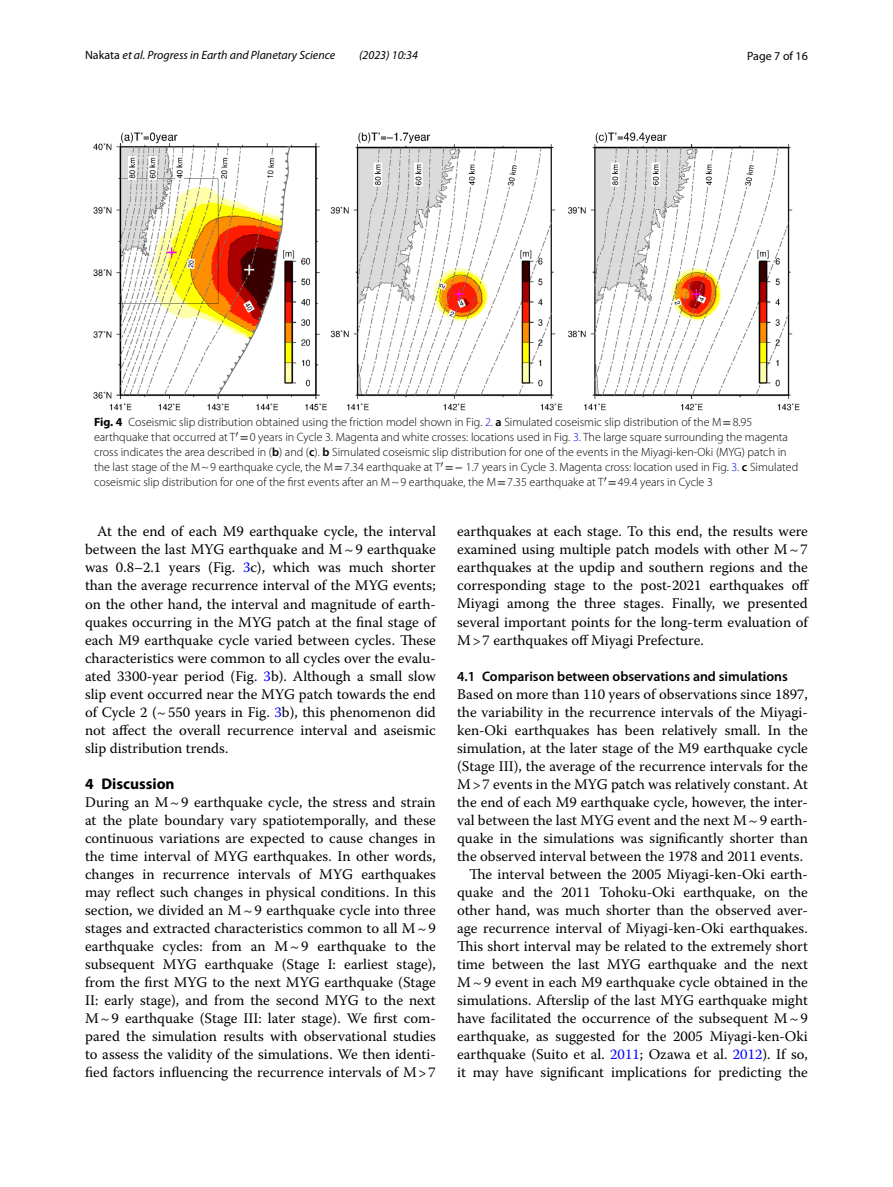
<style>
.page{position:relative;width:893px;height:1187px;background:#fff}
.page>*{position:absolute;margin:0;border:0;box-sizing:border-box;transform-origin:0 0}
.t1{font:700 15.45px "Myriad Pro";color:#000}
.t2{font:14.7px/18px "Warnock Pro";color:#000;text-align:justify}
.t3{font:600 13.8px "Myriad Pro";color:#000}
.t4{font:300 12px/15px "Myriad Pro";color:#000}
.t5{font:italic 12px "Myriad Pro";color:#000}
.t6{font:12px "Myriad Pro";color:#000}
.s1{font-style:normal}
.s2{font-weight:700}
.s3{color:#00f}
.s4{font-weight:600}
.s5{font-family:"STIX";font-weight:400}
</style>
<div class="page">
<img style="left:94px;top:133px;width:705px;height:277px">
<p class="t5" style="left:85px;top:48px;width:252px"><span class="s1">Nakata</span> et al. Progress in Earth and Planetary Science</p>
<p class="t5" style="left:359px;top:48px;width:60px">(2023) 10:34</p>
<p class="t6" style="left:747px;top:48px;width:62px">Page 7 of 16</p>
<p class="t4" style="left:94px;top:414px;width:706px"><span class="s2">Fig. 4</span> Coseismic slip distribution obtained using the friction model shown in Fig. <span class="s3">2</span>. <span class="s4">a</span> Simulated coseismic slip distribution of the M<span class="s5">=</span>8.95 earthquake that occurred at T <span class="s5">=</span>0 years in Cycle 3. Magenta and white crosses: locations used in Fig. <span class="s3">3</span>. The large square surrounding the magenta cross indicates the area described in (<span class="s4">b</span>) and (<span class="s4">c</span>). <span class="s4">b</span> Simulated coseismic slip distribution for one of the events in the Miyagi-ken-Oki (MYG) patch in the last stage of the M~9 earthquake cycle, the M<span class="s5">=</span>7.34 earthquake at T <span class="s5">=−</span> 1.7 years in Cycle 3. Magenta cross: location used in Fig. <span class="s3">3</span>. <span class="s4">c</span> Simulated coseismic slip distribution for one of the first events after an M~9 earthquake, the M<span class="s5">=</span>7.35 earthquake at T <span class="s5">=</span>49.4 years in Cycle 3</p>
<p class="t2" style="left:85px;top:522px;width:352px;text-indent:12px">At the end of each M9 earthquake cycle, the interval between the last MYG earthquake and M~9 earthquake was 0.8–2.1 years (Fig. <span class="s3">3</span>c), which was much shorter than the average recurrence interval of the MYG events; on the other hand, the interval and magnitude of earth&shy;quakes occurring in the MYG patch at the final stage of each M9 earthquake cycle varied between cycles. These characteristics were common to all cycles over the evalu&shy;ated 3300-year period (Fig. <span class="s3">3</span>b). Although a small slow slip event occurred near the MYG patch towards the end of Cycle 2 (~550 years in Fig. <span class="s3">3</span>b), this phenomenon did not affect the overall recurrence interval and aseismic slip distribution trends.</p>
<p class="t1" style="left:85px;top:773px;width:91px">4 Discussion</p>
<p class="t2" style="left:85px;top:792px;width:352px">During an M~9 earthquake cycle, the stress and strain at the plate boundary vary spatiotemporally, and these continuous variations are expected to cause changes in the time interval of MYG earthquakes. In other words, changes in recurrence intervals of MYG earthquakes may reflect such changes in physical conditions. In this section, we divided an M~9 earthquake cycle into three stages and extracted characteristics common to all M~9 earthquake cycles: from an M~9 earthquake to the subsequent MYG earthquake (Stage I: earliest stage), from the first MYG to the next MYG earthquake (Stage II: early stage), and from the second MYG to the next M~9 earthquake (Stage III: later stage). We first com&shy;pared the simulation results with observational studies to assess the validity of the simulations. We then identi&shy;fied factors influencing the recurrence intervals of M&gt;7</p>
<p class="t2" style="left:457px;top:522px;width:353px">earthquakes at each stage. To this end, the results were examined using multiple patch models with other M~7 earthquakes at the updip and southern regions and the corresponding stage to the post-2021 earthquakes off Miyagi among the three stages. Finally, we presented several important points for the long-term evaluation of M&gt;7 earthquakes off Miyagi Prefecture.</p>
<p class="t3" style="left:457px;top:667px;width:332px">4.1 Comparison between observations and simulations</p>
<p class="t2" style="left:457px;top:684px;width:352px">Based on more than 110 years of observations since 1897,</p>
<p class="t2" style="left:457px;top:702px;width:352px">the variability in the recurrence intervals of the Miyagi-</p>
<p class="t2" style="left:457px;top:720px;width:352px">ken-Oki earthquakes has been relatively small. In the</p>
<p class="t2" style="left:457px;top:738px;width:352px">simulation, at the later stage of the M9 earthquake cycle</p>
<p class="t2" style="left:457px;top:756px;width:352px">(Stage III), the average of the recurrence intervals for the</p>
<p class="t2" style="left:457px;top:774px;width:352px">M&gt;7 events in the MYG patch was relatively constant. At</p>
<p class="t2" style="left:457px;top:792px;width:352px">the end of each M9 earthquake cycle, however, the inter-</p>
<p class="t2" style="left:457px;top:810px;width:352px">val between the last MYG event and the next M~9 earth-</p>
<p class="t2" style="left:457px;top:828px;width:352px">quake in the simulations was significantly shorter than</p>
<p class="t2" style="left:457px;top:846px;width:348px">the observed interval between the 1978 and 2011 events.</p>
<p class="t2" style="left:469px;top:864px;width:340px">The interval between the 2005 Miyagi-ken-Oki earth-</p>
<p class="t2" style="left:457px;top:882px;width:352px">quake and the 2011 Tohoku-Oki earthquake, on the</p>
<p class="t2" style="left:457px;top:900px;width:352px">other hand, was much shorter than the observed aver-</p>
<p class="t2" style="left:457px;top:918px;width:352px">age recurrence interval of Miyagi-ken-Oki earthquakes.</p>
<p class="t2" style="left:457px;top:936px;width:352px">This short interval may be related to the extremely short</p>
<p class="t2" style="left:457px;top:954px;width:352px">time between the last MYG earthquake and the next</p>
<p class="t2" style="left:457px;top:972px;width:352px">M~9 event in each M9 earthquake cycle obtained in the</p>
<p class="t2" style="left:457px;top:990px;width:352px">simulations. Afterslip of the last MYG earthquake might</p>
<p class="t2" style="left:457px;top:1008px;width:352px">have facilitated the occurrence of the subsequent M~9</p>
<p class="t2" style="left:457px;top:1026px;width:352px">earthquake, as suggested for the 2005 Miyagi-ken-Oki</p>
<p class="t2" style="left:457px;top:1044px;width:352px">earthquake (Suito et al. <span class="s3">2011</span>; Ozawa et al. <span class="s3">2012</span>). If so,</p>
<p class="t2" style="left:457px;top:1062px;width:352px">it may have significant implications for predicting the</p>
</div>
